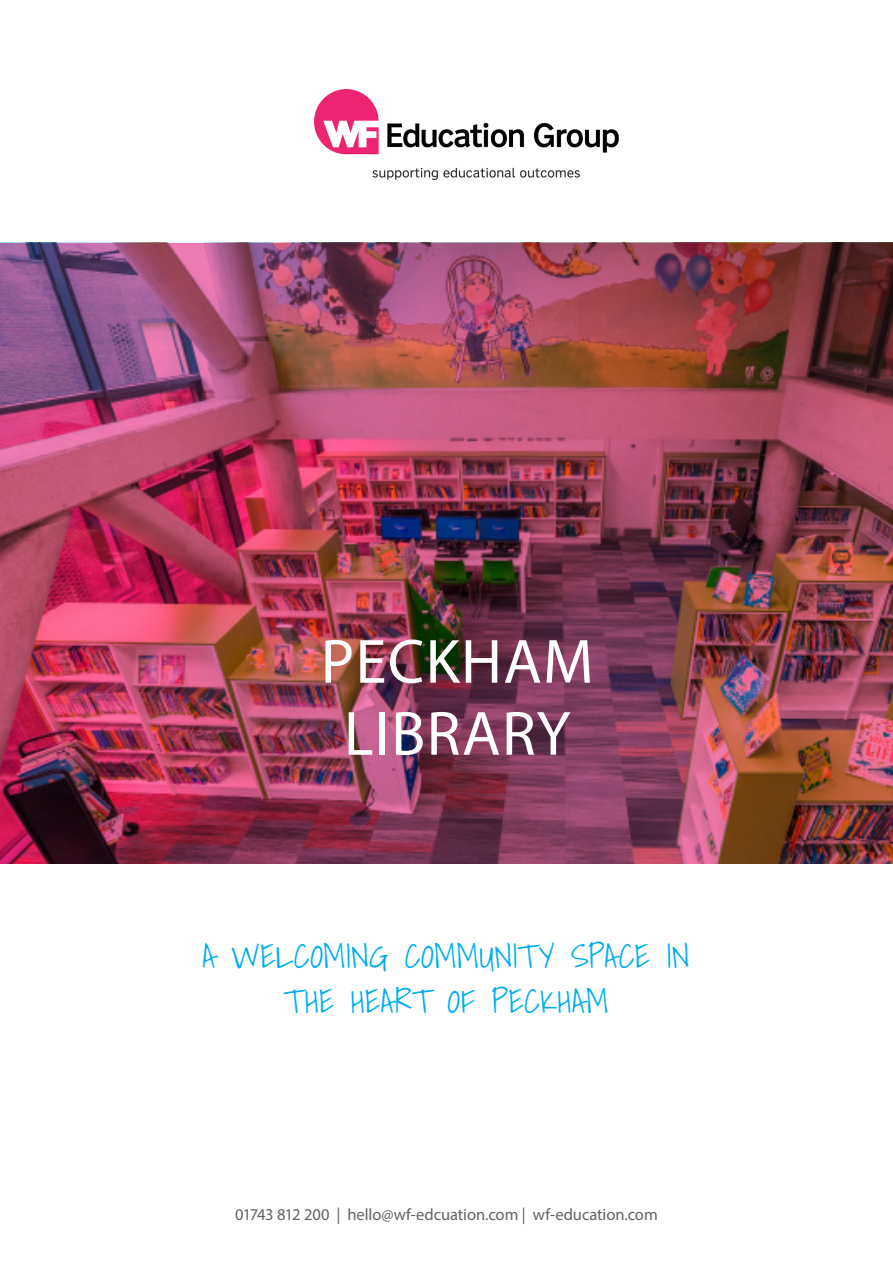
<style>
.page{position:relative;width:893px;height:1263px;background:#fff}
.page>*{position:absolute;margin:0;border:0;box-sizing:border-box;transform-origin:0 0}
.COVER-title{font:63px "Myriad Pro";letter-spacing:.02em;color:#fff}
.COVER-Intro{font:300 33px/45px "Shadows Into";letter-spacing:.005em;color:#00aeef;text-align:center}
.t1{font:16.5px "Myriad Pro";letter-spacing:-.005em;color:#636363}
</style>
<div class="page">
<img style="left:315px;top:90px;width:304px;height:90px">
<img style="left:0;top:243px;width:893px;height:620px">
<p class="COVER-title" style="left:321px;top:623px;width:274px">PECKHAM</p>
<p class="COVER-title" style="left:344px;top:695px;width:228px">LIBRARY</p>
<p class="COVER-Intro" style="left:202px;top:933px;width:489px">A WELCOMING COMMUNITY SPACE IN<br>THE HEART OF PECKHAM</p>
<p class="t1" style="left:235px;top:1205px;width:424px">01743 812 200 | hello@wf-edcuation.com | wf-education.com</p>
</div>
